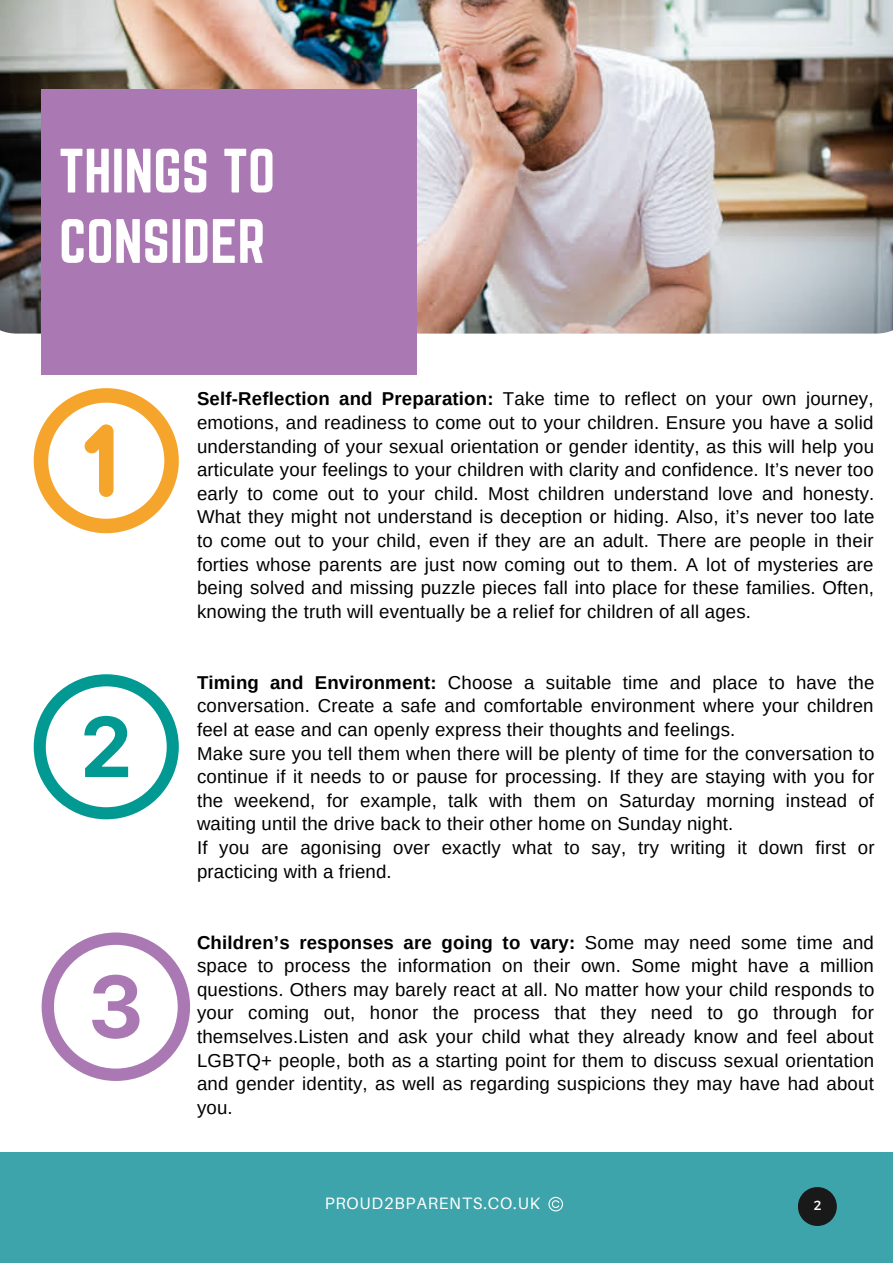
<style>
.page{position:relative;width:893px;height:1264px;background:#fff}
.page>*{position:absolute;margin:0;border:0;box-sizing:border-box;transform-origin:0 0}
.t1{font:54.75px/70.3px "Norwester";color:#fff}
.t2{font:18.6px/23.5px "Arimo";letter-spacing:.01em;color:#000;text-align:justify}
.t3{font:16.5px "Aileron";letter-spacing:.05em;color:#fff}
.t4{font:13.2px "Montserrat";color:#fff}
.s1{font-weight:700}
</style>
<div class="page">
<img style="left:0;top:0;width:892px;height:334px">
<div style="left:42px;top:89px;width:375px;height:286px;background:#aa79b4"></div>
<div style="left:0;top:1152px;width:892px;height:110px;background:#3ea4ab"></div>
<svg style="left:798px;top:1187px;width:38px;height:38px"></svg>
<svg style="left:548px;top:1196px;width:15px;height:15px"></svg>
<svg style="left:34px;top:388px;width:145px;height:145px"></svg>
<svg style="left:34px;top:674px;width:145px;height:145px"></svg>
<svg style="left:42px;top:932px;width:148px;height:148px"></svg>
<p class="t1" style="left:59px;top:135px;width:218px">THINGS TO<br>CONSIDER</p>
<p class="t2" style="left:197px;top:387px;width:678px"><span class="s1">Self-Reflection and Preparation:</span> Take time to reflect on your own journey, emotions, and readiness to come out to your children. Ensure you have a solid understanding of your sexual orientation or gender identity, as this will help you articulate your feelings to your children with clarity and confidence. It’s never too early to come out to your child. Most children understand love and honesty.<br>What they might not understand is deception or hiding. Also, it’s never too late to come out to your child, even if they are an adult. There are people in their forties whose parents are just now coming out to them. A lot of mysteries are being solved and missing puzzle pieces fall into place for these families. Often, knowing the truth will eventually be a relief for children of all ages.</p>
<p class="t2" style="left:197px;top:670px;width:679px"><span class="s1">Timing and Environment:</span> Choose a suitable time and place to have the conversation. Create a safe and comfortable environment where your children feel at ease and can openly express their thoughts and feelings.</p>
<p class="t2" style="left:197px;top:741px;width:679px">Make sure you tell them when there will be plenty of time for the conversation to continue if it needs to or pause for processing. If they are staying with you for the weekend, for example, talk with them on Saturday morning instead of waiting until the drive back to their other home on Sunday night.</p>
<p class="t2" style="left:197px;top:835px;width:679px">If you are agonising over exactly what to say, try writing it down first or practicing with a friend.</p>
<p class="t2" style="left:197px;top:930px;width:679px"><span class="s1">Children’s responses are going to vary:</span> Some may need some time and space to process the information on their own. Some might have a million questions. Others may barely react at all. No matter how your child responds to your coming out, honor the process that they need to go through for themselves.Listen and ask your child what they already know and feel about LGBTQ+ people, both as a starting point for them to discuss sexual orientation and gender identity, as well as regarding suspicions they may have had about you.</p>
<p class="t3" style="left:324px;top:1192px;width:217px">PROUD2BPARENTS.CO.UK</p>
<p class="t4" style="left:813px;top:1196px;width:9px">2</p>
</div>
